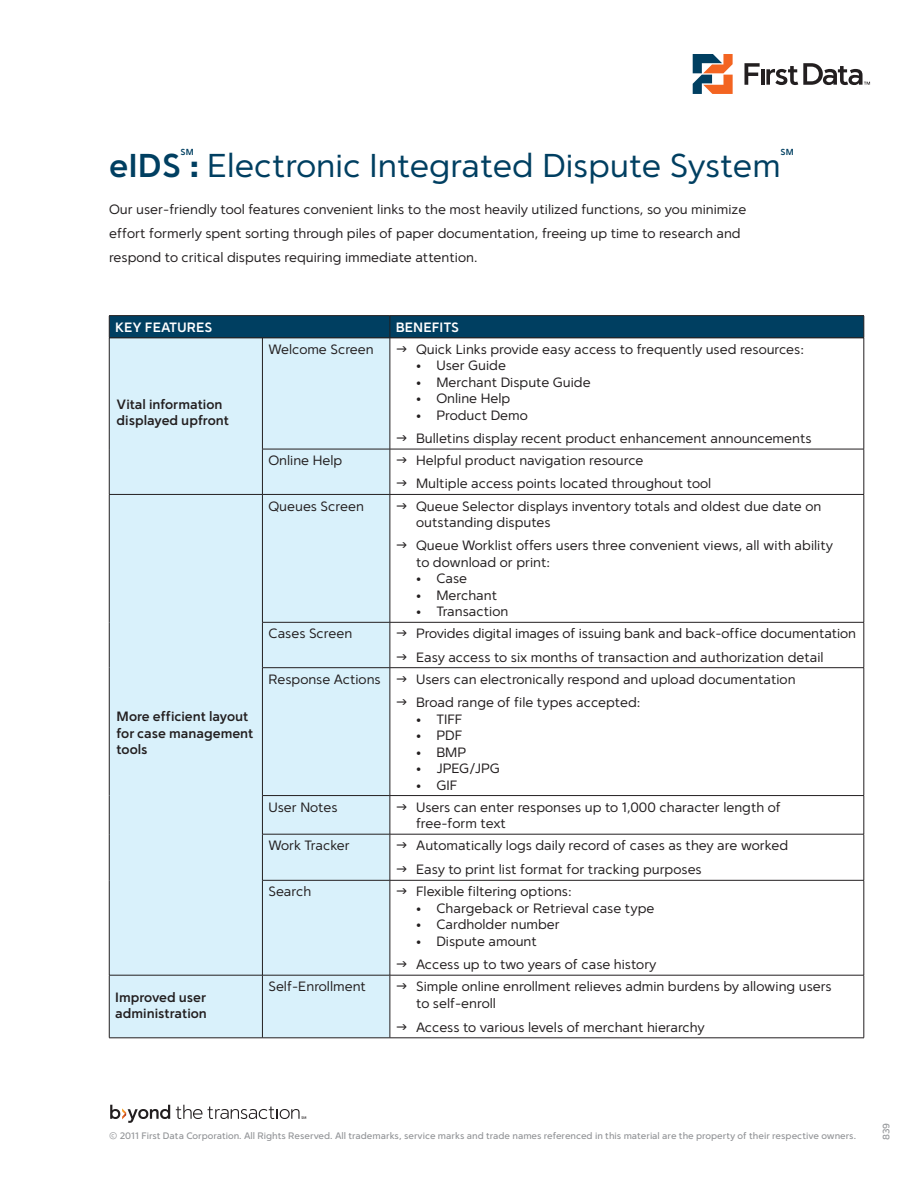
<style>
.page{position:relative;width:918px;height:1188px;background:#fff}
.page>*{position:absolute;margin:0;border:0;box-sizing:border-box;transform-origin:0 0}
.t1{font:33px "Simple Sans";color:#003f61}
.Bullet_1{font:13.5px/16.5px "Simple Sans";color:#231f20}
.Body{font:13.5px/24px "Simple Sans";color:#231f20}
.Bullet_2{font:13.5px "Simple Sans";color:#231f20}
.Body-2{font:700 13.5px/16.5px "Simple Sans";color:#231f20}
.Body-3{font:700 13.5px "Simple Sans";color:#fff}
.Code_Revision_Date{font:500 9.3px "Simple Sans";color:#939598}
.t2{font:700 8.7px "Simple Sans";color:#003f61}
.s1{font-weight:700}
.s2{font-weight:900}
</style>
<div class="page">
<svg style="left:110px;top:1105px;width:60px;height:18px"></svg>
<svg style="left:176px;top:1105px;width:130px;height:14px"></svg>
<svg style="left:693px;top:54px;width:40px;height:40px"></svg>
<hr style="left:761px;top:69px;width:3px;height:16px;background:#231f20">
<svg style="left:744px;top:63px;width:16px;height:22px"></svg>
<svg style="left:766px;top:63px;width:104px;height:22px"></svg>
<div style="left:110px;top:338px;width:280px;height:700px;background:#d9f1fb"></div>
<hr style="left:109px;top:338px;width:1px;height:111px;background:#231f20">
<hr style="left:262px;top:338px;width:1px;height:111px;background:#231f20">
<hr style="left:390px;top:338px;width:1px;height:111px;background:#231f20">
<hr style="left:864px;top:338px;width:1px;height:111px;background:#231f20">
<hr style="left:109px;top:449px;width:1px;height:45px;background:#231f20">
<hr style="left:262px;top:449px;width:128px;height:1px;background:#231f20">
<hr style="left:262px;top:449px;width:1px;height:45px;background:#231f20">
<hr style="left:390px;top:449px;width:474px;height:1px;background:#231f20">
<hr style="left:390px;top:449px;width:1px;height:45px;background:#231f20">
<hr style="left:864px;top:449px;width:1px;height:45px;background:#231f20">
<hr style="left:109px;top:494px;width:153px;height:1px;background:#231f20">
<hr style="left:109px;top:495px;width:1px;height:127px;background:#231f20">
<hr style="left:262px;top:494px;width:128px;height:1px;background:#231f20">
<hr style="left:262px;top:495px;width:1px;height:127px;background:#231f20">
<hr style="left:390px;top:494px;width:474px;height:1px;background:#231f20">
<hr style="left:390px;top:495px;width:1px;height:127px;background:#231f20">
<hr style="left:864px;top:495px;width:1px;height:127px;background:#231f20">
<hr style="left:109px;top:622px;width:1px;height:46px;background:#231f20">
<hr style="left:262px;top:622px;width:128px;height:1px;background:#231f20">
<hr style="left:262px;top:622px;width:1px;height:46px;background:#231f20">
<hr style="left:390px;top:622px;width:474px;height:1px;background:#231f20">
<hr style="left:390px;top:622px;width:1px;height:46px;background:#231f20">
<hr style="left:864px;top:622px;width:1px;height:46px;background:#231f20">
<hr style="left:109px;top:668px;width:1px;height:128px;background:#231f20">
<hr style="left:262px;top:667px;width:128px;height:1px;background:#231f20">
<hr style="left:262px;top:668px;width:1px;height:127px;background:#231f20">
<hr style="left:390px;top:667px;width:474px;height:1px;background:#231f20">
<hr style="left:390px;top:668px;width:1px;height:127px;background:#231f20">
<hr style="left:864px;top:668px;width:1px;height:127px;background:#231f20">
<hr style="left:109px;top:796px;width:1px;height:38px;background:#231f20">
<hr style="left:262px;top:795px;width:128px;height:1px;background:#231f20">
<hr style="left:262px;top:796px;width:1px;height:38px;background:#231f20">
<hr style="left:390px;top:795px;width:474px;height:1px;background:#231f20">
<hr style="left:390px;top:796px;width:1px;height:38px;background:#231f20">
<hr style="left:864px;top:796px;width:1px;height:38px;background:#231f20">
<hr style="left:109px;top:834px;width:1px;height:46px;background:#231f20">
<hr style="left:262px;top:834px;width:128px;height:1px;background:#231f20">
<hr style="left:262px;top:834px;width:1px;height:46px;background:#231f20">
<hr style="left:390px;top:834px;width:474px;height:1px;background:#231f20">
<hr style="left:390px;top:834px;width:1px;height:46px;background:#231f20">
<hr style="left:864px;top:834px;width:1px;height:46px;background:#231f20">
<hr style="left:109px;top:880px;width:1px;height:95px;background:#231f20">
<hr style="left:262px;top:880px;width:128px;height:1px;background:#231f20">
<hr style="left:262px;top:880px;width:1px;height:95px;background:#231f20">
<hr style="left:390px;top:880px;width:474px;height:1px;background:#231f20">
<hr style="left:390px;top:880px;width:1px;height:95px;background:#231f20">
<hr style="left:864px;top:880px;width:1px;height:95px;background:#231f20">
<hr style="left:109px;top:975px;width:153px;height:1px;background:#231f20">
<hr style="left:109px;top:975px;width:1px;height:63px;background:#231f20">
<hr style="left:262px;top:975px;width:128px;height:1px;background:#231f20">
<hr style="left:262px;top:975px;width:1px;height:63px;background:#231f20">
<hr style="left:390px;top:975px;width:474px;height:1px;background:#231f20">
<hr style="left:390px;top:975px;width:1px;height:63px;background:#231f20">
<hr style="left:864px;top:975px;width:1px;height:63px;background:#231f20">
<hr style="left:109px;top:1038px;width:153px;height:1px;background:#231f20">
<hr style="left:262px;top:1038px;width:128px;height:1px;background:#231f20">
<hr style="left:390px;top:1038px;width:474px;height:1px;background:#231f20">
<hr style="left:109px;top:315px;width:281px;height:1px;background:#231f20">
<hr style="left:390px;top:315px;width:474px;height:1px;background:#231f20">
<div style="left:109px;top:316px;width:756px;height:22px;background:#003f61"></div>
<hr style="left:109px;top:337px;width:281px;height:1px;background:#231f20">
<hr style="left:390px;top:337px;width:474px;height:1px;background:#231f20">
<p class="t2" style="left:181px;top:147px;width:15px">SM</p>
<p class="t2" style="left:781px;top:147px;width:15px">SM</p>
<p class="t1" style="left:109px;top:146px;width:673px"><span class="s1">eIDS</span> <span class="s2">:</span> Electronic Integrated Dispute System</p>
<p class="Body" style="left:109px;top:197px;width:639px">Our user-friendly tool features convenient links to the most heavily utilized functions, so you minimize effort formerly spent sorting through piles of paper documentation, freeing up time to research and respond to critical disputes requiring immediate attention.</p>
<p class="Body-3" style="left:115px;top:319px;width:99px">KEY FEATURES</p>
<p class="Body-3" style="left:396px;top:319px;width:65px">BENEFITS</p>
<p class="Body-2" style="left:117px;top:395px;width:114px">Vital information displayed upfront</p>
<p class="Body-2" style="left:117px;top:708px;width:138px">More efficient layout for case management tools</p>
<p class="Body-2" style="left:115px;top:989px;width:93px">Improved user administration</p>
<p class="Body" style="left:268px;top:337px;width:107px">Welcome Screen</p>
<p class="Bullet_1" style="left:416px;top:341px;width:389px">Quick Links provide easy access to frequently used resources:</p>
<p class="Bullet_2" style="left:416px;top:358px;width:91px">• User Guide</p>
<p class="Bullet_2" style="left:416px;top:374px;width:176px">• Merchant Dispute Guide</p>
<p class="Bullet_2" style="left:416px;top:391px;width:96px">• Online Help</p>
<p class="Bullet_2" style="left:416px;top:407px;width:113px">• Product Demo</p>
<p class="Bullet_1" style="left:416px;top:430px;width:397px">Bulletins display recent product enhancement announcements</p>
<p class="Body" style="left:268px;top:448px;width:75px">Online Help</p>
<p class="Bullet_1" style="left:416px;top:452px;width:229px">Helpful product navigation resource</p>
<p class="Bullet_1" style="left:416px;top:475px;width:297px">Multiple access points located throughout tool</p>
<p class="Body" style="left:268px;top:494px;width:97px">Queues Screen</p>
<p class="Bullet_1" style="left:416px;top:497px;width:407px">Queue Selector displays inventory totals and oldest due date on outstanding disputes</p>
<p class="Bullet_1" style="left:416px;top:537px;width:419px">Queue Worklist offers users three convenient views, all with ability to download or print:</p>
<p class="Bullet_2" style="left:416px;top:571px;width:53px">• Case</p>
<p class="Bullet_2" style="left:416px;top:587px;width:83px">• Merchant</p>
<p class="Bullet_2" style="left:416px;top:604px;width:94px">• Transaction</p>
<p class="Body" style="left:268px;top:622px;width:85px">Cases Screen</p>
<p class="Bullet_1" style="left:416px;top:625px;width:441px">Provides digital images of issuing bank and back-office documentation</p>
<p class="Bullet_1" style="left:416px;top:649px;width:409px">Easy access to six months of transaction and authorization detail</p>
<p class="Body" style="left:268px;top:667px;width:114px">Response Actions</p>
<p class="Bullet_1" style="left:416px;top:671px;width:381px">Users can electronically respond and upload documentation</p>
<p class="Bullet_1" style="left:416px;top:694px;width:226px">Broad range of file types accepted:</p>
<p class="Bullet_2" style="left:416px;top:711px;width:48px">• TIFF</p>
<p class="Bullet_2" style="left:416px;top:727px;width:48px">• PDF</p>
<p class="Bullet_2" style="left:416px;top:744px;width:52px">• BMP</p>
<p class="Bullet_2" style="left:416px;top:760px;width:85px">• JPEG/JPG</p>
<p class="Bullet_2" style="left:416px;top:777px;width:43px">• GIF</p>
<p class="Body" style="left:268px;top:795px;width:71px">User Notes</p>
<p class="Bullet_1" style="left:416px;top:799px;width:366px">Users can enter responses up to 1,000 character length of free-form text</p>
<p class="Body" style="left:268px;top:833px;width:83px">Work Tracker</p>
<p class="Bullet_1" style="left:416px;top:837px;width:374px">Automatically logs daily record of cases as they are worked</p>
<p class="Bullet_1" style="left:416px;top:861px;width:287px">Easy to print list format for tracking purposes</p>
<p class="Body" style="left:268px;top:880px;width:44px">Search</p>
<p class="Bullet_1" style="left:416px;top:883px;width:157px">Flexible filtering options:</p>
<p class="Bullet_2" style="left:416px;top:900px;width:240px">• Chargeback or Retrieval case type</p>
<p class="Bullet_2" style="left:416px;top:917px;width:145px">• Cardholder number</p>
<p class="Bullet_2" style="left:416px;top:933px;width:122px">• Dispute amount</p>
<p class="Bullet_1" style="left:416px;top:956px;width:242px">Access up to two years of case history</p>
<p class="Body" style="left:268px;top:974px;width:99px">Self-Enrollment</p>
<p class="Bullet_1" style="left:416px;top:978px;width:417px">Simple online enrollment relieves admin burdens by allowing users to self-enroll</p>
<p class="Bullet_1" style="left:416px;top:1019px;width:290px">Access to various levels of merchant hierarchy</p>
<p class="Code_Revision_Date" style="left:109px;top:1130px;width:748px">© 2011 First Data Corporation. All Rights Reserved. All trademarks, service marks and trade names referenced in this material are the property of their respective owners.</p>
<p class="Code_Revision_Date" style="left:881px;top:1140px;width:19px;rotate:-90deg">839</p>
</div>
